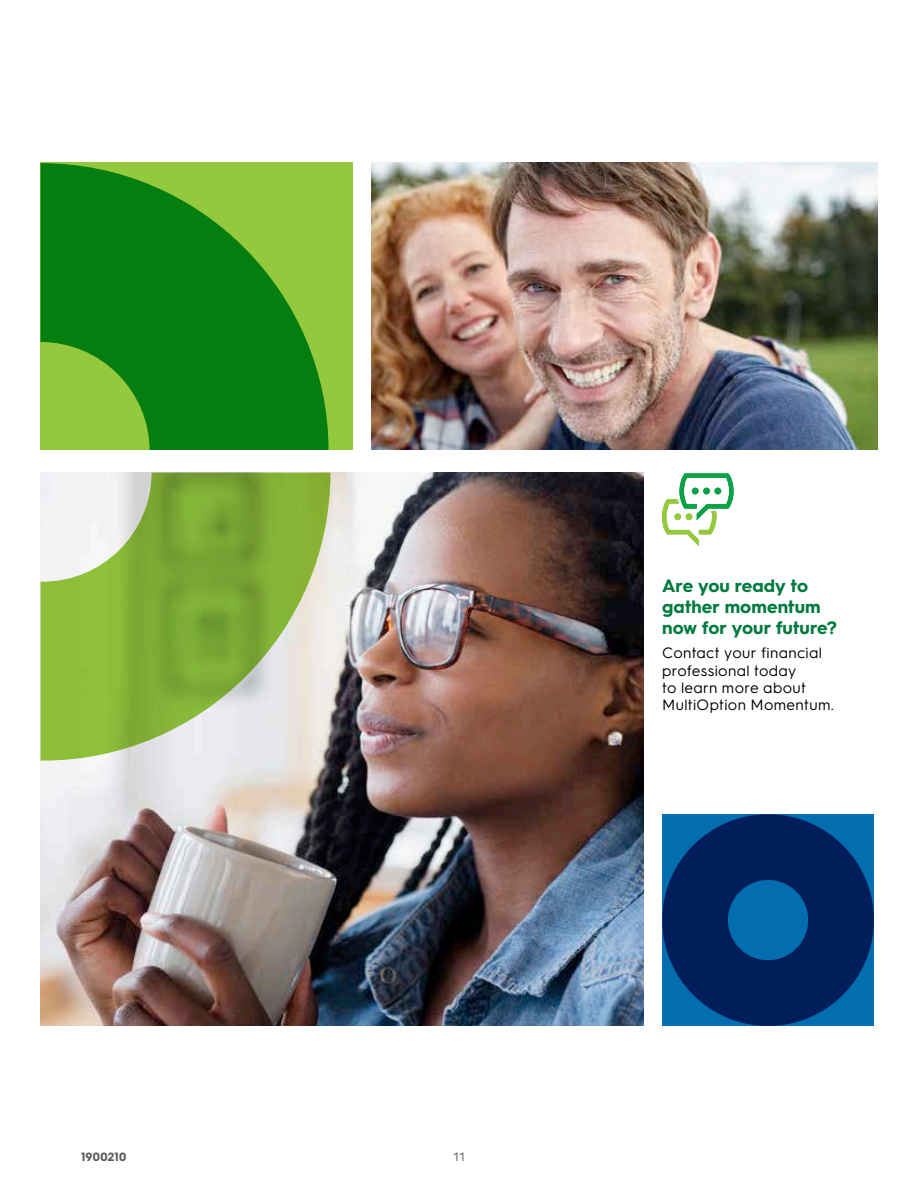
<style>
.page{position:relative;width:918px;height:1188px;background:#fff}
.page>*{position:absolute;margin:0;border:0;box-sizing:border-box;transform-origin:0 0}
.t1{font:700 18px/21px "Hurme Geometric Sans 3";letter-spacing:.005em;color:#017a3e}
.t2{font:15px/17.2px "Hurme Geometric Sans 3";letter-spacing:.025em;color:#000}
.t3{font:700 12px "Hurme Geometric Sans 3";letter-spacing:.025em;color:#58585a}
.t4{font:12px "Hurme Geometric Sans 3";color:#58585a}
</style>
<div class="page">
<img style="left:372px;top:162px;width:506px;height:288px">
<img style="left:40px;top:472px;width:603px;height:554px">
<div style="left:40px;top:162px;width:313px;height:291px;background:#94c83d"></div>
<svg style="left:40px;top:473px;width:290px;height:288px;background:#a4c271"></svg>
<svg style="left:40px;top:163px;width:289px;height:287px;fill:#057e10"></svg>
<svg style="left:662px;top:473px;width:72px;height:73px"></svg>
<div style="left:21px;top:450px;width:880px;height:22px;background:#fff"></div>
<svg style="left:662px;top:814px;width:212px;height:212px;background:#003875"></svg>
<p class="t3" style="left:81px;top:1148px;width:47px">1900210</p>
<p class="t4" style="left:453px;top:1148px;width:14px">11</p>
<p class="t1" style="left:662px;top:574px;width:176px">Are you ready to gather momentum now for your future?</p>
<p class="t2" style="left:662px;top:643px;width:173px">Contact your financial professional today<br>to learn more about<br>MultiOption Momentum.</p>
</div>
